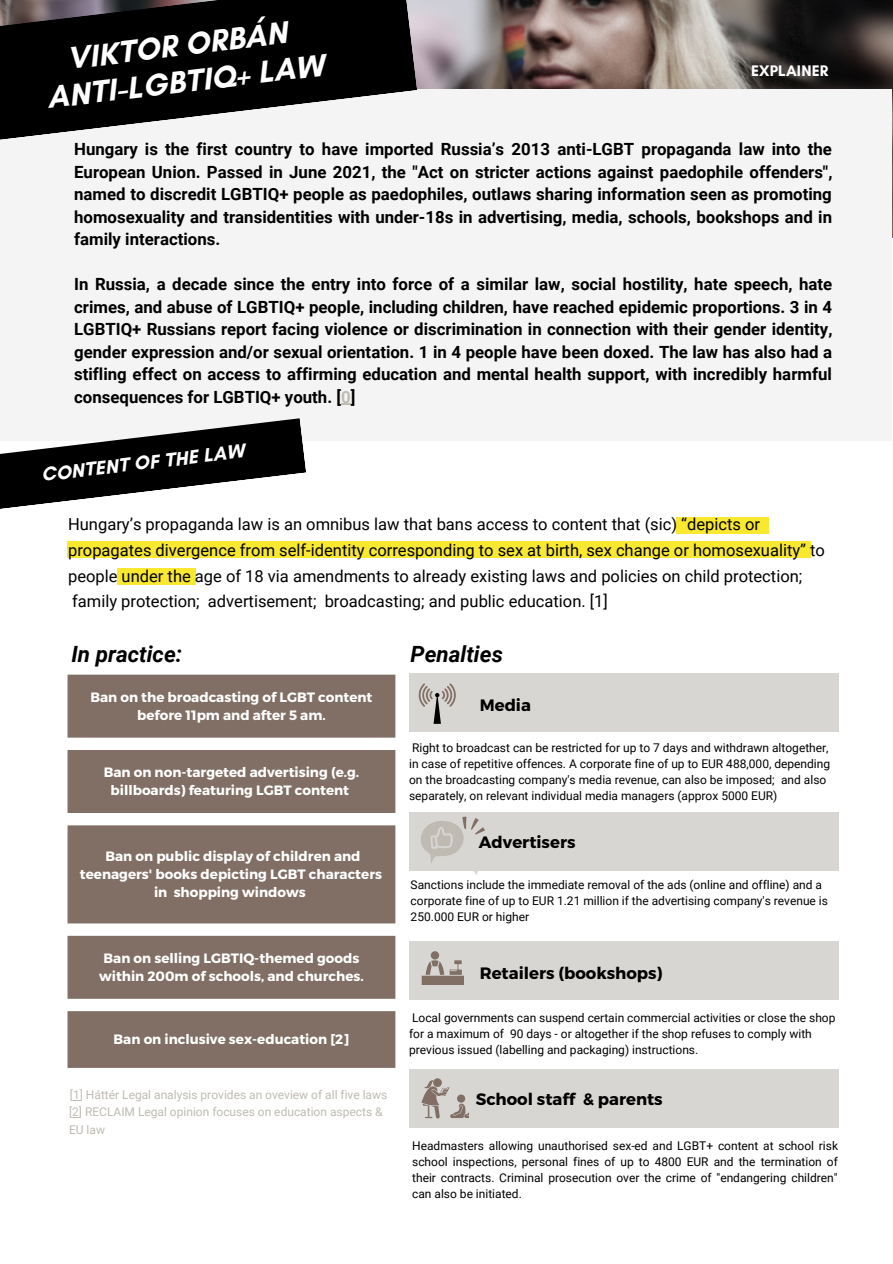
<style>
.page{position:relative;width:893px;height:1264px;background:#fff}
.page>*{position:absolute;margin:0;border:0;box-sizing:border-box;transform-origin:0 0}
.t1{font:700 31.5px/36.3px "Glacial Indifference";color:#fff;text-align:center}
.t2{font:italic 700 22.35px "Roboto";color:#000}
.t3{font:700 19.5px "Glacial Indifference";color:#fff}
.t4{font:700 16.8px/22.5px "Roboto";color:#000;text-align:justify}
.t5{font:16.5px/25.8px "Roboto";color:#000}
.t6{font:700 16.5px "Montserrat";color:#000}
.t7{font:700 15.6px "Glacial Indifference";letter-spacing:.01em;color:#fff}
.t8{font:700 13.5px/18px "Montserrat";color:#fff;text-align:center}
.t9{font:12px/16px "Roboto";color:#000}
.t10{font:12px/17.4px "Roboto";color:#bfbbb3}
.s1{color:#bfbbb3}
</style>
<div class="page">
<img style="left:417px;top:0;width:475px;height:237px">
<div style="left:0;top:89px;width:891px;height:352px;background:#f4f4f4"></div>
<div style="left:409px;top:673px;width:429px;height:59px;background:#d8d6d2"></div>
<svg style="left:0;top:418px;width:306px;height:91px"></svg>
<svg style="left:67px;top:674px;width:328px;height:393px;background:#92827a"></svg>
<svg style="left:418px;top:683px;width:38px;height:24px"></svg>
<div style="left:409px;top:811px;width:429px;height:59px;background:#d8d6d2"></div>
<svg style="left:420px;top:816px;width:69px;height:59px"></svg>
<div style="left:409px;top:940px;width:429px;height:59px;background:#d8d6d2"></div>
<svg style="left:421px;top:951px;width:42px;height:33px"></svg>
<div style="left:409px;top:1069px;width:429px;height:58px;background:#d8d6d2"></div>
<svg style="left:421px;top:1079px;width:47px;height:39px"></svg>
<div style="left:676px;top:517px;width:92px;height:16px;background:#f9e830"></div>
<div style="left:67px;top:541px;width:743px;height:17px;background:#f9e830"></div>
<div style="left:117px;top:568px;width:78px;height:17px;background:#f9e830"></div>
<svg style="left:0;top:0;width:417px;height:140px;fill:#000"></svg>
<h1 class="t1" style="left:40px;top:44px;width:280px;rotate:-7deg">VIKTOR ORBÁN<br>ANTI-LGBTIQ+ LAW</h1>
<p class="t7" style="left:751px;top:61px;width:79px">EXPLAINER</p>
<p class="t4" style="left:74px;top:138px;width:759px">Hungary is the first country to have imported Russia’s 2013 anti-LGBT propaganda law into the European Union. Passed in June 2021, the "Act on stricter actions against paedophile offenders", named to discredit LGBTIQ+ people as paedophiles, outlaws sharing information seen as promoting homosexuality and transidentities with under-18s in advertising, media, schools, bookshops and in family interactions.</p>
<p class="t4" style="left:74px;top:273px;width:759px">In Russia, a decade since the entry into force of a similar law, social hostility, hate speech, hate crimes, and abuse of LGBTIQ+ people, including children, have reached epidemic proportions. 3 in 4<br>LGBTIQ+ Russians report facing violence or discrimination in connection with their gender identity, gender expression and/or sexual orientation. 1 in 4 people have been doxed. The law has also had a stifling effect on access to affirming education and mental health support, with incredibly harmful consequences for LGBTIQ+ youth. [<span class="s1">0</span>]</p>
<p class="t3" style="left:40px;top:463px;width:205px;rotate:-7deg">CONTENT OF THE LAW</p>
<p class="t5" style="left:68px;top:511px;width:758px">Hungary’s propaganda law is an omnibus law that bans access to content that (sic) “depicts or propagates divergence from self-identity corresponding to sex at birth, sex change or homosexuality” to people under the age of 18 via amendments to already existing laws and policies on child protection; family protection; advertisement; broadcasting; and public education. [1]</p>
<h2 class="t2" style="left:71px;top:641px;width:112px">In practice:</h2>
<p class="t8" style="left:90px;top:687px;width:283px">Ban on the broadcasting of LGBT content before 11pm and after 5 am.</p>
<p class="t8" style="left:104px;top:762px;width:257px">Ban on non-targeted advertising (e.g. billboards) featuring LGBT content</p>
<p class="t8" style="left:80px;top:846px;width:303px">Ban on public display of children and teenagers' books depicting LGBT characters in shopping windows</p>
<p class="t8" style="left:99px;top:948px;width:266px">Ban on selling LGBTIQ-themed goods within 200m of schools, and churches.</p>
<p class="t8" style="left:114px;top:1029px;width:237px">Ban on inclusive sex-education [2]</p>
<p class="t10" style="left:69px;top:1085px;width:320px">[1] Háttér Legal analysis provides an oveview of all five laws [2] RECLAIM Legal opinion focuses on education aspects &amp;<br>EU law</p>
<h2 class="t2" style="left:410px;top:641px;width:94px">Penalties</h2>
<p class="t6" style="left:479px;top:694px;width:53px">Media</p>
<p class="t9" style="left:409px;top:739px;width:422px">Right to broadcast can be restricted for up to 7 days and withdrawn altogether, in case of repetitive offences. A corporate fine of up to EUR 488,000, depending on the broadcasting company's media revenue, can also be imposed; and also separately, on relevant individual media managers (approx 5000 EUR)</p>
<p class="t6" style="left:479px;top:831px;width:98px">Advertisers</p>
<p class="t9" style="left:410px;top:876px;width:419px">Sanctions include the immediate removal of the ads (online and offline) and a corporate fine of up to EUR 1.21 million if the advertising company's revenue is<br>250.000 EUR or higher</p>
<p class="t6" style="left:479px;top:962px;width:184px">Retailers (bookshops)</p>
<p class="t9" style="left:409px;top:1009px;width:428px">Local governments can suspend certain commercial activities or close the shop for a maximum of 90 days - or altogether if the shop refuses to comply with previous issued (labelling and packaging) instructions.</p>
<p class="t6" style="left:475px;top:1088px;width:188px">School staff &amp; parents</p>
<p class="t9" style="left:412px;top:1137px;width:427px;text-align:justify">Headmasters allowing unauthorised sex-ed and LGBT+ content at school risk school inspections, personal fines of up to 4800 EUR and the termination of their contracts. Criminal prosecution over the crime of "endangering children" can also be initiated.</p>
</div>
